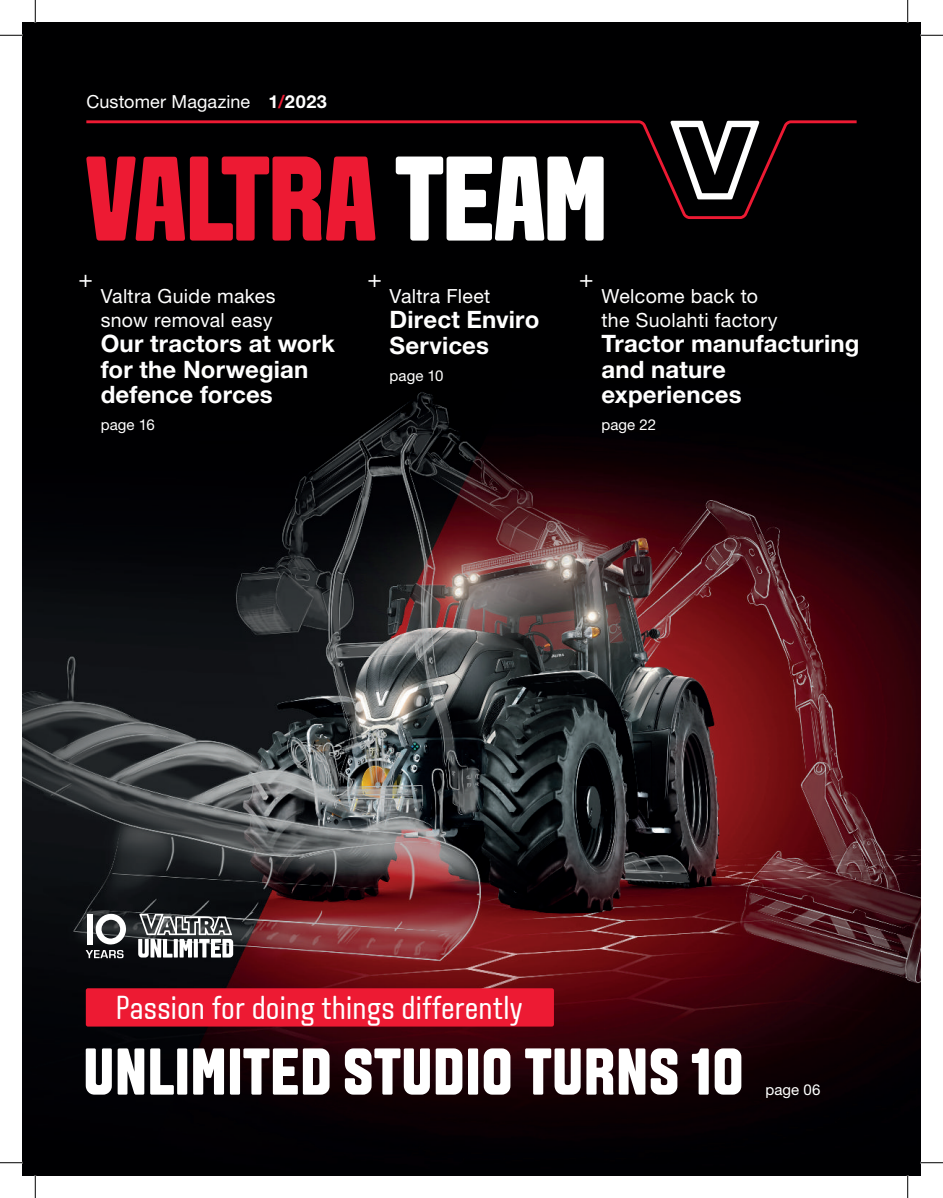
<style>
.page{position:relative;width:943px;height:1198px;background:#fff}
.page>*{position:absolute;margin:0;border:0;box-sizing:border-box;transform-origin:0 0}
.t1{font:700 66px "VALTRA Aveny T 2020 Extra";letter-spacing:.025em;color:#fff}
.t2{font:33px "VALTRA Aveny T 2020 Regular";letter-spacing:.005em;color:#fff}
.t3{font:700 24px/25.5px "Helvetica Neue LT Std";letter-spacing:.005em;color:#fff}
.t4{font:24px "Helvetica Neue LT Std";color:#fff}
.t5{font:19.5px/24px "Helvetica Neue LT Std";letter-spacing:.015em;color:#fff}
.t6{font:18px "Helvetica Neue LT Std";letter-spacing:.005em;color:#fff}
.t7{font:15px "Helvetica Neue LT Std";letter-spacing:.005em;color:#fff}
.s1{font-weight:700}
.s2{font-weight:700;color:#ed1a33}
</style>
<div class="page">
<img style="left:22px;top:22px;width:898px;height:1153px">
<div style="left:86px;top:988px;width:467px;height:38px;background:#ed1a33;border-radius:2px"></div>
<svg style="left:138px;top:913px;width:95px;height:44px"></svg>
<svg style="left:86px;top:913px;width:41px;height:45px"></svg>
<svg style="left:395px;top:219px;width:208px;height:21px"></svg>
<svg style="left:86px;top:219px;width:289px;height:22px;background:#9f1122"></svg>
<svg style="left:86px;top:120px;width:770px;height:99px;background:#53292f"></svg>
<svg style="left:0;top:35px;width:22px;height:1px"></svg>
<svg style="left:920px;top:35px;width:22px;height:1px"></svg>
<svg style="left:0;top:1162px;width:22px;height:1px"></svg>
<svg style="left:920px;top:1162px;width:22px;height:1px"></svg>
<svg style="left:35px;top:0;width:1px;height:22px"></svg>
<svg style="left:35px;top:1175px;width:1px;height:22px"></svg>
<svg style="left:907px;top:0;width:1px;height:22px"></svg>
<svg style="left:907px;top:1175px;width:1px;height:22px"></svg>
<p class="t6" style="left:86px;top:90px;width:242px">Customer Magazine <span class="s1">1</span><span class="s2">/</span><span class="s1">2023</span></p>
<p class="t4" style="left:78px;top:264px;width:16px">+</p>
<p class="t5" style="left:101px;top:284px;width:176px">Valtra Guide makes snow removal easy</p>
<p class="t3" style="left:101px;top:330px;width:235px">Our tractors at work for the Norwegian defence forces</p>
<p class="t7" style="left:101px;top:416px;width:55px">page 16</p>
<p class="t4" style="left:367px;top:264px;width:16px">+</p>
<p class="t5" style="left:389px;top:284px;width:102px">Valtra Fleet</p>
<p class="t3" style="left:389px;top:306px;width:151px">Direct Enviro<br>Services</p>
<p class="t7" style="left:389px;top:366px;width:55px">page 10</p>
<p class="t4" style="left:579px;top:264px;width:16px">+</p>
<p class="t5" style="left:601px;top:284px;width:177px">Welcome back to the Suolahti factory</p>
<p class="t3" style="left:601px;top:330px;width:259px">Tractor manufacturing and nature experiences</p>
<p class="t7" style="left:601px;top:416px;width:56px">page 22</p>
<h2 class="t2" style="left:116px;top:986px;width:408px">Passion for doing things differently</h2>
<h1 class="t1" style="left:84px;top:1028px;width:661px">UNLIMITED STUDIO TURNS 10</h1>
<p class="t7" style="left:765px;top:1080px;width:56px">page 06</p>
</div>
